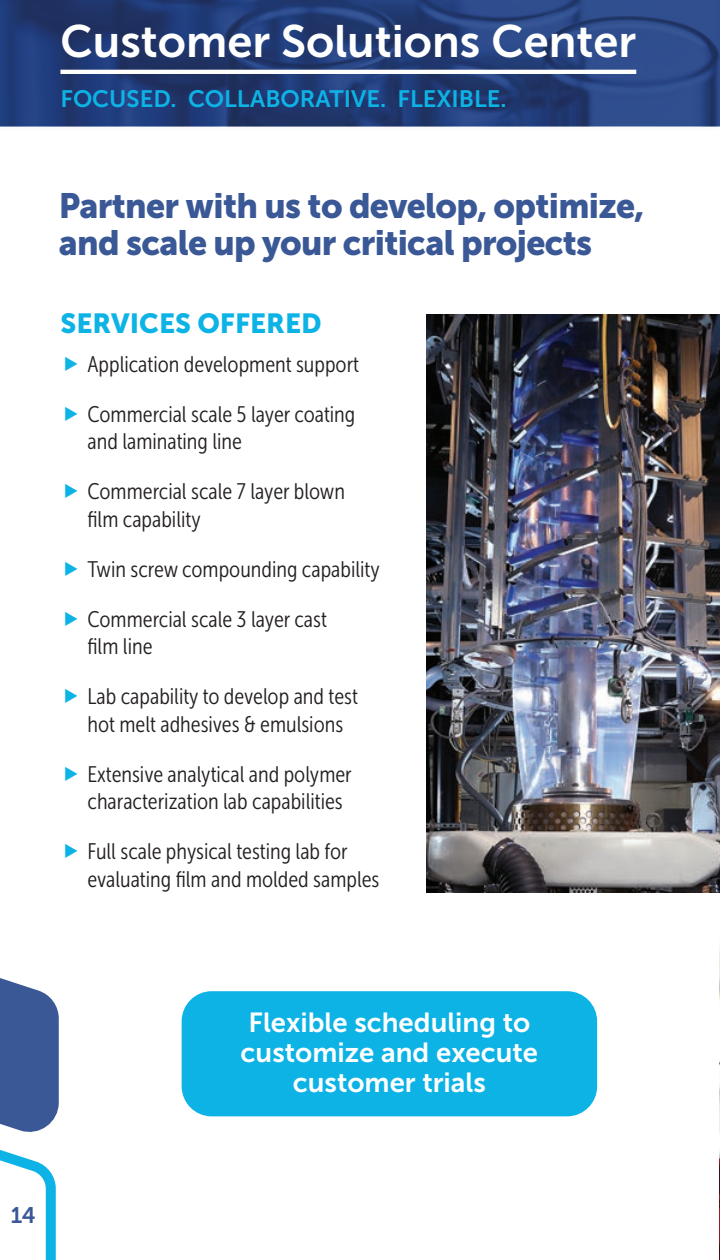
<style>
.page{position:relative;width:720px;height:1260px;background:#fff}
.page>*{position:absolute;margin:0;border:0;box-sizing:border-box;transform-origin:0 0}
.PE_Subhead_2022{font:45.25px "Museo Sans 700";color:#fff}
.PB_Blue_Headline{font:35px/37.5px "Museo Sans 900";letter-spacing:-.02em;color:#3a5896}
.PE_Headline_2022{font:27.5px/30px "Museo Sans 700";color:#fff;text-align:center}
.PE_Subhead_2022-2{font:27.5px "Museo Sans 900";color:#0eb3e6}
.PE_Subhead_2022-3{font:23.75px "Museo Sans 700";color:#0eb3e6}
.t1{font:22.5px/27.5px "Museo Sans Cond 300";color:#231f20}
.t2{font:22.5px "Museo Sans 700";color:#3a5896}
</style>
<div class="page">
<img style="left:719px;top:945px;width:1px;height:315px">
<div style="left:0;top:0;width:720px;height:135px;background:#231f20;opacity:.1"></div>
<img style="left:0;top:0;width:711px;height:126px">
<hr style="left:60px;top:70px;width:576px;height:4px;background:#fff">
<img style="left:427px;top:315px;width:293px;height:578px">
<div style="left:711px;top:0;width:9px;height:135px;background:#231f20;opacity:.1"></div>
<div style="left:182px;top:991px;width:415px;height:125px;background:#0eb3e6;border-radius:30px"></div>
<svg style="left:719px;top:645px;width:1px;height:47px"></svg>
<svg style="left:0;top:978px;width:59px;height:282px"></svg>
<p class="PE_Subhead_2022" style="left:60px;top:16px;width:577px">Customer Solutions Center</p>
<p class="PE_Subhead_2022-3" style="left:60px;top:86px;width:448px">FOCUSED. COLLABORATIVE. FLEXIBLE.</p>
<p class="PB_Blue_Headline" style="left:59px;top:187px;width:587px">Partner with us to develop, optimize, and scale up your critical projects</p>
<p class="PE_Subhead_2022-2" style="left:60px;top:308px;width:263px">SERVICES OFFERED</p>
<p class="t1" style="left:87px;top:350px;width:273px">Application development support</p>
<p class="t1" style="left:87px;top:400px;width:269px">Commercial scale 5 layer coating and laminating line</p>
<p class="t1" style="left:87px;top:478px;width:259px">Commercial scale 7 layer blown film capability</p>
<p class="t1" style="left:87px;top:555px;width:294px">Twin screw compounding capability</p>
<p class="t1" style="left:87px;top:605px;width:241px">Commercial scale 3 layer cast film line</p>
<p class="t1" style="left:87px;top:683px;width:272px">Lab capability to develop and test hot melt adhesives &amp; emulsions</p>
<p class="t1" style="left:87px;top:760px;width:266px">Extensive analytical and polymer characterization lab capabilities</p>
<p class="t1" style="left:87px;top:838px;width:293px">Full scale physical testing lab for evaluating film and molded samples</p>
<p class="t2" style="left:11px;top:1202px;width:27px">14</p>
<p class="PE_Headline_2022" style="left:241px;top:1007px;width:299px">Flexible scheduling to customize and execute customer trials</p>
</div>
